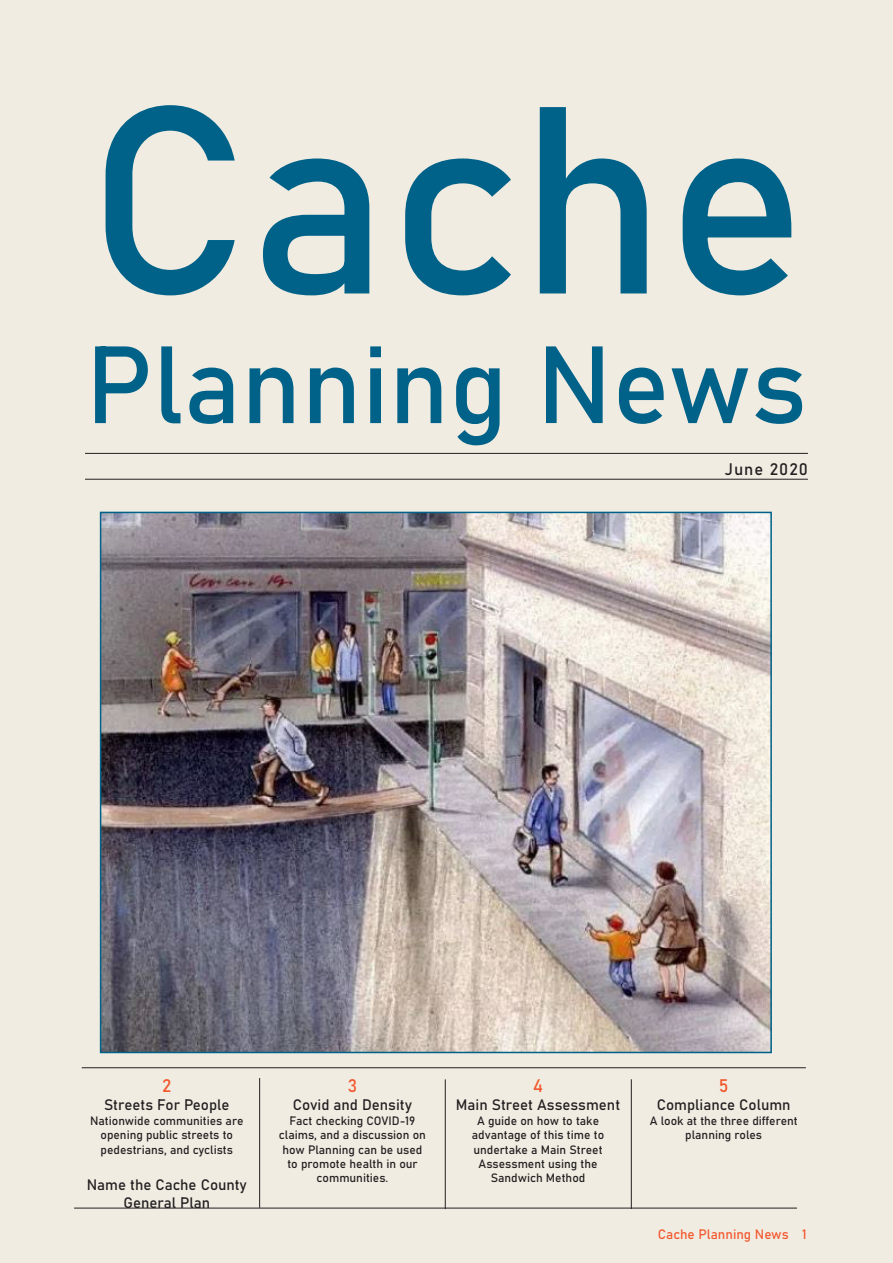
<style>
.page{position:relative;width:893px;height:1263px;background:#f1ece2}
.page>*{position:absolute;margin:0;border:0;box-sizing:border-box;transform-origin:0 0}
.Folio_-_Section_Titl{font:262.5px "Bahnschrift";color:#006288}
.Folio_-_Section_Titl-2{font:108px "Bahnschrift";color:#006288}
.Front_Page_TOC_Numbe{font:18px "Bahnschrift";color:#f1592f}
.Folio_-_Section_Titl-3{font:16.5px "Bahnschrift";letter-spacing:.06em;color:#231f20}
.Front_Page_TOC_Conte{font:15px/18px "Bahnschrift";color:#231f20;text-align:center}
.t1{font:13.5px "Bahnschrift";color:#f1592f}
.Front_Page_TOC_Conte-2{font:12px/14.4px "Bahnschrift";color:#231f20;text-align:center}
</style>
<div class="page">
<hr style="left:74px;top:1208px;width:723px;height:1px;background:#231f20">
<hr style="left:85px;top:453px;width:723px;height:1px;background:#231f20">
<hr style="left:85px;top:479px;width:723px;height:1px;background:#231f20">
<hr style="left:82px;top:1067px;width:724px;height:1px;background:#231f20">
<hr style="left:259px;top:1078px;width:1px;height:130px;background:#231f20">
<hr style="left:445px;top:1079px;width:1px;height:130px;background:#231f20">
<hr style="left:631px;top:1079px;width:1px;height:130px;background:#231f20">
<img style="left:103px;top:515px;width:666px;height:535px">
<p class="Folio_-_Section_Titl" style="left:86px;top:35px;width:722px">Cache</p>
<p class="Folio_-_Section_Titl-2" style="left:86px;top:317px;width:723px">Planning News</p>
<p class="Folio_-_Section_Titl-3" style="left:725px;top:459px;width:85px">June 2020</p>
<p class="Front_Page_TOC_Numbe" style="left:162px;top:1074px;width:11px">2</p>
<p class="Front_Page_TOC_Conte" style="left:104px;top:1096px;width:127px">Streets For People</p>
<p class="Front_Page_TOC_Conte-2" style="left:90px;top:1113px;width:155px">Nationwide communities are opening public streets to pedestrians, and cyclists</p>
<p class="Front_Page_TOC_Conte" style="left:87px;top:1175px;width:162px">Name the Cache County<br>General Plan</p>
<p class="Front_Page_TOC_Numbe" style="left:348px;top:1074px;width:11px">3</p>
<p class="Front_Page_TOC_Conte" style="left:293px;top:1096px;width:120px">Covid and Density</p>
<p class="Front_Page_TOC_Conte-2" style="left:279px;top:1113px;width:149px">Fact checking COVID-19 claims, and a discussion on how Planning can be used to promote health in our communities.</p>
<p class="Front_Page_TOC_Numbe" style="left:533px;top:1074px;width:12px">4</p>
<p class="Front_Page_TOC_Conte" style="left:456px;top:1096px;width:166px">Main Street Assessment</p>
<p class="Front_Page_TOC_Conte-2" style="left:472px;top:1113px;width:134px">A guide on how to take advantage of this time to undertake a Main Street<br>Assessment using the<br>Sandwich Method</p>
<p class="Front_Page_TOC_Numbe" style="left:719px;top:1074px;width:11px">5</p>
<p class="Front_Page_TOC_Conte" style="left:657px;top:1096px;width:135px">Compliance Column</p>
<p class="Front_Page_TOC_Conte-2" style="left:650px;top:1113px;width:150px">A look at the three different planning roles</p>
<p class="t1" style="left:658px;top:1226px;width:150px">Cache Planning News 1</p>
</div>
